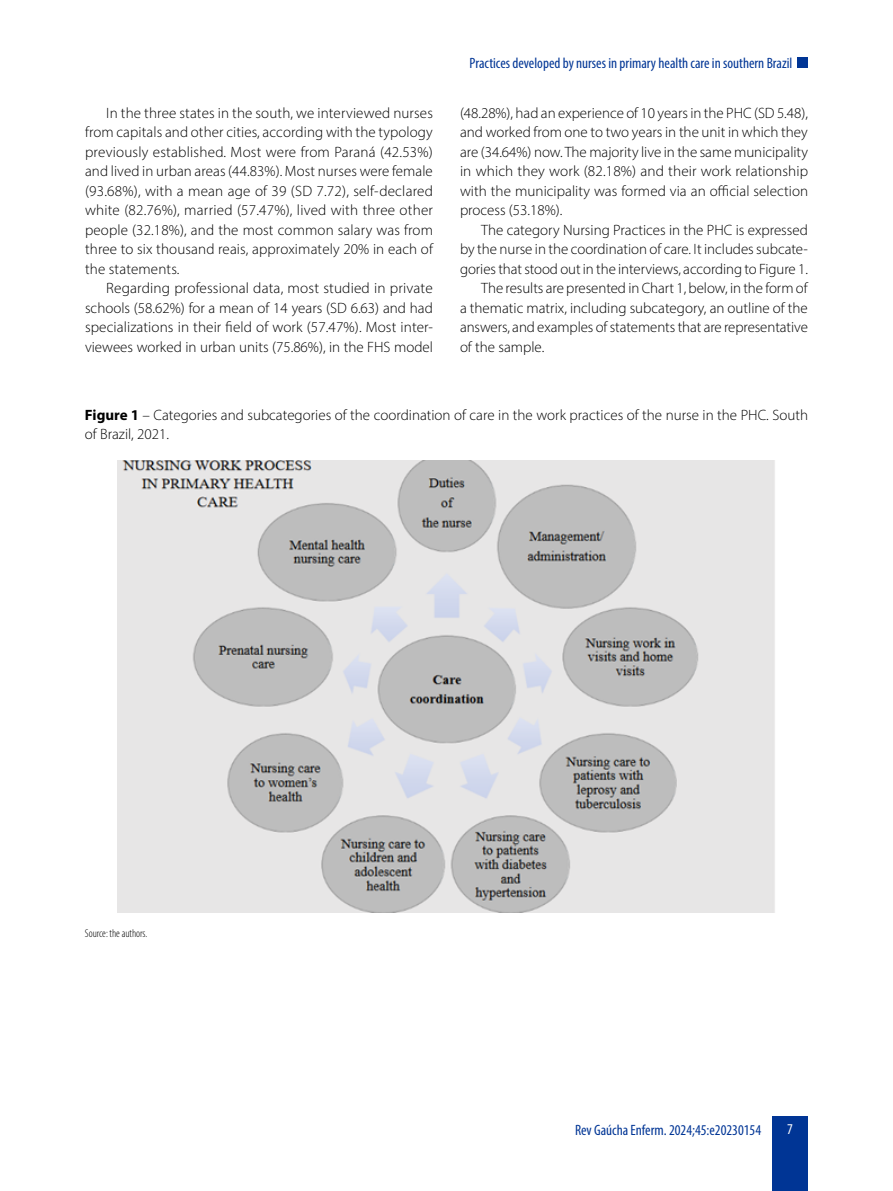
<style>
.page{position:relative;width:893px;height:1191px;background:#fff}
.page>*{position:absolute;margin:0;border:0;box-sizing:border-box;transform-origin:0 0}
.t1{font:300 15px/19.5px "Myriad Pro";color:#000;text-align:justify}
.t2{font:condensed 15px "Myriad Pro";color:#003595}
.t3{font:condensed 15px "Myriad Pro";color:#fff}
.t4{font:300 condensed 11.25px "Myriad Pro";color:#000}
.s1{font-weight:700}
</style>
<div class="page">
<div style="left:772px;top:1116px;width:36px;height:75px;background:#003595"></div>
<div style="left:798px;top:57px;width:10px;height:11px;background:#003595"></div>
<img style="left:117px;top:460px;width:658px;height:452px">
<p class="t1" style="left:85px;top:103px;width:349px;text-indent:21px">In the three states in the south, we interviewed nurses from capitals and other cities, according with the typology previously established. Most were from Paraná (42.53%) and lived in urban areas (44.83%). Most nurses were female (93.68%), with a mean age of 39 (SD 7.72), self-declared white (82.76%), married (57.47%), lived with three other people (32.18%), and the most common salary was from three to six thousand reais, approximately 20% in each of the statements.</p>
<p class="t1" style="left:85px;top:278px;width:349px;text-indent:21px">Regarding professional data, most studied in private schools (58.62%) for a mean of 14 years (SD 6.63) and had specializations in their field of work (57.47%). Most inter&shy;viewees worked in urban units (75.86%), in the FHS model</p>
<p class="t2" style="left:470px;top:54px;width:324px">Practices developed by nurses in primary health care in southern Brazil</p>
<p class="t1" style="left:460px;top:103px;width:350px">(48.28%), had an experience of 10 years in the PHC (SD 5.48), and worked from one to two years in the unit in which they are (34.64%) now. The majority live in the same municipality in which they work (82.18%) and their work relationship with the municipality was formed via an official selection process (53.18%).</p>
<p class="t1" style="left:481px;top:220px;width:328px">The category Nursing Practices in the PHC is expressed</p>
<p class="t1" style="left:460px;top:239px;width:349px">by the nurse in the coordination of care. It includes subcate-</p>
<p class="t1" style="left:460px;top:259px;width:349px">gories that stood out in the interviews, according to Figure 1.</p>
<p class="t1" style="left:481px;top:278px;width:328px">The results are presented in Chart 1, below, in the form of</p>
<p class="t1" style="left:460px;top:298px;width:349px">a thematic matrix, including subcategory, an outline of the</p>
<p class="t1" style="left:460px;top:317px;width:349px">answers, and examples of statements that are representative</p>
<p class="t1" style="left:460px;top:337px;width:86px">of the sample.</p>
<p class="t1" style="left:85px;top:405px;width:725px"><span class="s1">Figure 1</span> – Categories and subcategories of the coordination of care in the work practices of the nurse in the PHC. South of Brazil, 2021.</p>
<p class="t4" style="left:85px;top:926px;width:64px">Source: the authors.</p>
<p class="t2" style="left:575px;top:1121px;width:188px">Rev Gaúcha Enferm. 2024;45:e20230154</p>
<p class="t3" style="left:787px;top:1120px;width:7px">7</p>
</div>
